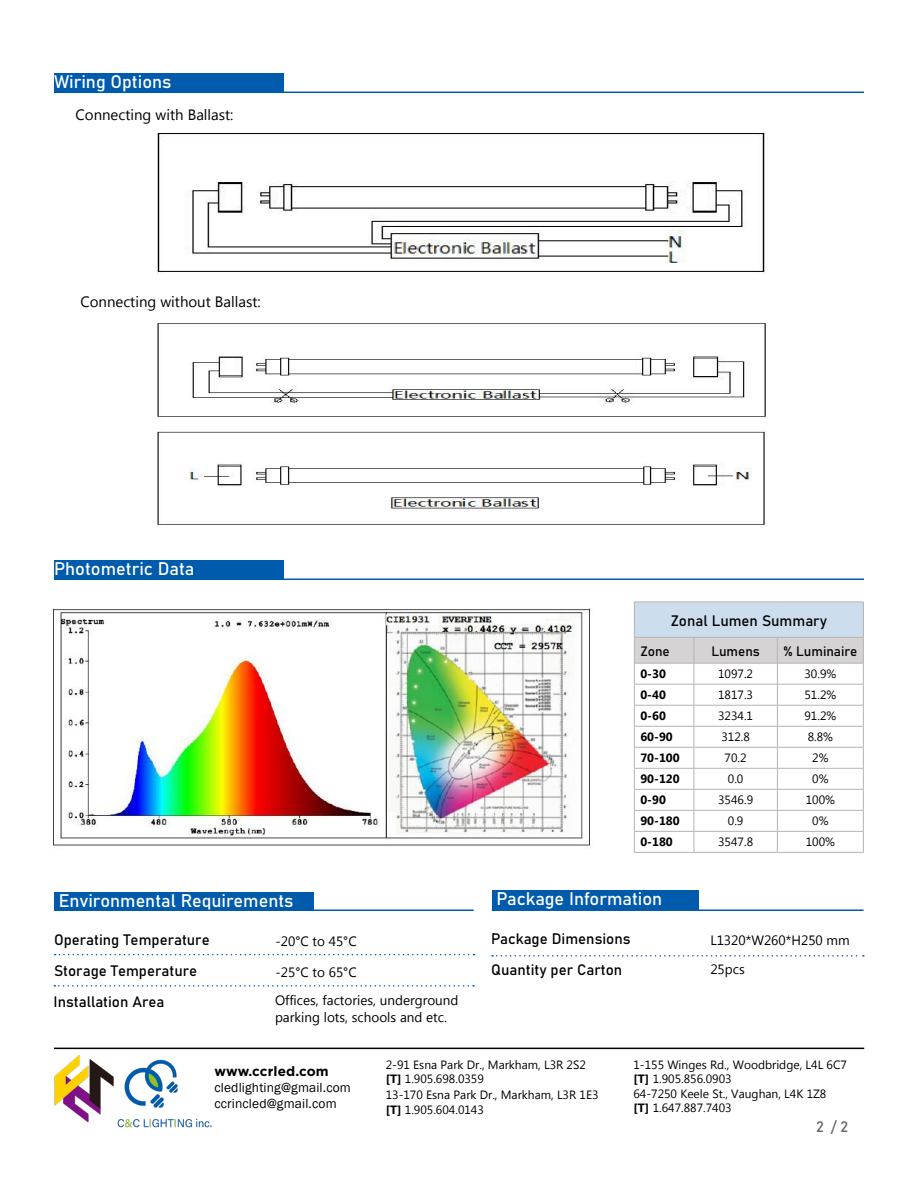
<style>
.page{position:relative;width:918px;height:1188px;background:#fff}
.page>*{position:absolute;margin:0;border:0;box-sizing:border-box;transform-origin:0 0}
.t1{font:18px "Bahnschrift";color:#fff}
.t2{font:15px "Bahnschrift";color:#000}
.t3{font:15px "Microsoft Tai Le";color:#000}
.t4{font:15px "Bahnschrift";color:#686566}
.t5{font:13.5px/16.2px "Microsoft Tai Le";color:#000}
.t6{font:13.5px/16.2px "Franklin Gothic";letter-spacing:.01em;color:#000}
.t7{font:13.5px "Bahnschrift";color:#000}
.t8{font:700 13.5px "Gotham";letter-spacing:.01em;color:#000}
.t9{font:12px/14.4px "Microsoft Tai Le";color:#000}
.t10{font:700 12px "Microsoft Tai Le";color:#000}
.s1{font-weight:700}
</style>
<div class="page">
<hr style="left:54px;top:1048px;width:810px;height:1px;background:#000">
<img style="left:117px;top:1118px;width:95px;height:10px">
<img style="left:54px;top:1056px;width:69px;height:65px">
<img style="left:119px;top:1056px;width:59px;height:57px">
<div style="left:634px;top:602px;width:229px;height:35px;background:#ccdeee"></div>
<hr style="left:634px;top:852px;width:60px;height:1px;background:#b6b3b4">
<hr style="left:694px;top:852px;width:83px;height:1px;background:#b6b3b4">
<hr style="left:777px;top:852px;width:87px;height:1px;background:#b6b3b4">
<svg style="left:634px;top:638px;width:230px;height:214px"></svg>
<hr style="left:694px;top:726px;width:83px;height:1px;background:#b6b3b4">
<hr style="left:634px;top:602px;width:60px;height:1px;background:#b6b3b4">
<hr style="left:634px;top:602px;width:1px;height:35px;background:#b6b3b4">
<hr style="left:694px;top:602px;width:83px;height:1px;background:#b6b3b4">
<hr style="left:777px;top:602px;width:87px;height:1px;background:#b6b3b4">
<hr style="left:863px;top:602px;width:1px;height:35px;background:#b6b3b4">
<hr style="left:634px;top:637px;width:60px;height:1px;background:#b6b3b4">
<hr style="left:694px;top:637px;width:83px;height:1px;background:#b6b3b4">
<hr style="left:777px;top:637px;width:87px;height:1px;background:#b6b3b4">
<div style="left:54px;top:892px;width:260px;height:19px;background:#005bac"></div>
<hr style="left:54px;top:909px;width:420px;height:2px;background:#005bac">
<svg style="left:54px;top:985px;width:420px;height:2px"></svg>
<svg style="left:55px;top:954px;width:419px;height:1px"></svg>
<div style="left:492px;top:891px;width:206px;height:19px;background:#005bac"></div>
<hr style="left:492px;top:909px;width:372px;height:2px;background:#005bac">
<svg style="left:492px;top:955px;width:372px;height:2px"></svg>
<div style="left:54px;top:74px;width:230px;height:19px;background:#005bac"></div>
<div style="left:54px;top:561px;width:230px;height:19px;background:#005bac"></div>
<hr style="left:56px;top:92px;width:808px;height:1px;background:#005bac">
<hr style="left:56px;top:579px;width:808px;height:1px;background:#005bac">
<img style="left:158px;top:133px;width:607px;height:141px">
<img style="left:158px;top:323px;width:609px;height:202px">
<img style="left:53px;top:608px;width:537px;height:238px">
<h1 class="t1" style="left:54px;top:70px;width:119px">Wiring Options</h1>
<p class="t3" style="left:76px;top:106px;width:159px">Connecting with Ballast:</p>
<p class="t3" style="left:80px;top:293px;width:182px">Connecting without Ballast:</p>
<h1 class="t1" style="left:54px;top:557px;width:142px">Photometric Data</h1>
<h1 class="t1" style="left:59px;top:889px;width:236px">Environmental Requirements</h1>
<p class="t2" style="left:54px;top:930px;width:157px">Operating Temperature</p>
<p class="t5" style="left:275px;top:934px;width:83px">-20°C to 45°C</p>
<p class="t2" style="left:54px;top:962px;width:145px">Storage Temperature</p>
<p class="t5" style="left:275px;top:965px;width:83px">-25°C to 65°C</p>
<p class="t2" style="left:54px;top:992px;width:112px">Installation Area</p>
<p class="t5" style="left:275px;top:993px;width:185px">Offices, factories, underground parking lots, schools and etc.</p>
<p class="t2" style="left:671px;top:611px;width:158px">Zonal Lumen Summary</p>
<p class="t7" style="left:640px;top:642px;width:31px">Zone</p>
<p class="t7" style="left:711px;top:642px;width:50px">Lumens</p>
<p class="t7" style="left:783px;top:642px;width:75px">% Luminaire</p>
<p class="t10" style="left:640px;top:667px;width:27px">0-30</p>
<p class="t9" style="left:718px;top:668px;width:36px">1097.2</p>
<p class="t9" style="left:804px;top:668px;width:33px">30.9%</p>
<p class="t10" style="left:640px;top:688px;width:27px">0-40</p>
<p class="t9" style="left:718px;top:689px;width:36px">1817.3</p>
<p class="t9" style="left:804px;top:689px;width:33px">51.2%</p>
<p class="t10" style="left:640px;top:709px;width:27px">0-60</p>
<p class="t9" style="left:718px;top:710px;width:36px">3234.1</p>
<p class="t9" style="left:804px;top:710px;width:33px">91.2%</p>
<p class="t10" style="left:640px;top:730px;width:34px">60-90</p>
<p class="t9" style="left:721px;top:731px;width:30px">312.8</p>
<p class="t9" style="left:808px;top:731px;width:27px">8.8%</p>
<p class="t10" style="left:640px;top:751px;width:41px">70-100</p>
<p class="t9" style="left:725px;top:752px;width:24px">70.2</p>
<p class="t9" style="left:812px;top:752px;width:18px">2%</p>
<p class="t10" style="left:640px;top:772px;width:41px">90-120</p>
<p class="t9" style="left:728px;top:773px;width:17px">0.0</p>
<p class="t9" style="left:812px;top:773px;width:18px">0%</p>
<p class="t10" style="left:640px;top:793px;width:27px">0-90</p>
<p class="t9" style="left:718px;top:794px;width:36px">3546.9</p>
<p class="t9" style="left:806px;top:794px;width:31px">100%</p>
<p class="t10" style="left:640px;top:814px;width:41px">90-180</p>
<p class="t9" style="left:728px;top:815px;width:17px">0.9</p>
<p class="t9" style="left:812px;top:815px;width:18px">0%</p>
<p class="t10" style="left:640px;top:835px;width:34px">0-180</p>
<p class="t9" style="left:718px;top:836px;width:36px">3547.8</p>
<p class="t9" style="left:806px;top:836px;width:31px">100%</p>
<h1 class="t1" style="left:497px;top:887px;width:167px">Package Information</h1>
<p class="t2" style="left:491px;top:930px;width:141px">Package Dimensions</p>
<p class="t5" style="left:710px;top:933px;width:141px">L1320*W260*H250 mm</p>
<p class="t2" style="left:491px;top:961px;width:133px">Quantity per Carton</p>
<p class="t5" style="left:710px;top:962px;width:36px">25pcs</p>
<p class="t8" style="left:214px;top:1063px;width:116px">www.ccrled.com</p>
<p class="t6" style="left:214px;top:1080px;width:138px">cledlighting@gmail.com ccrincled@gmail.com</p>
<p class="t9" style="left:386px;top:1058px;width:202px">2-91 Esna Park Dr., Markham, L3R 2S2 <span class="s1">[T]</span> 1.905.698.0359</p>
<p class="t9" style="left:386px;top:1089px;width:214px">13-170 Esna Park Dr., Markham, L3R 1E3 <span class="s1">[T]</span> 1.905.604.0143</p>
<p class="t9" style="left:633px;top:1058px;width:215px">1-155 Winges Rd., Woodbridge, L4L 6C7 <span class="s1">[T]</span> 1.905.856.0903<br>64-7250 Keele St., Vaughan, L4K 1Z8<br><span class="s1">[T]</span> 1.647.887.7403</p>
<p class="t4" style="left:831px;top:1117px;width:19px">/ 2</p>
<p class="t4" style="left:816px;top:1117px;width:9px">2</p>
</div>
